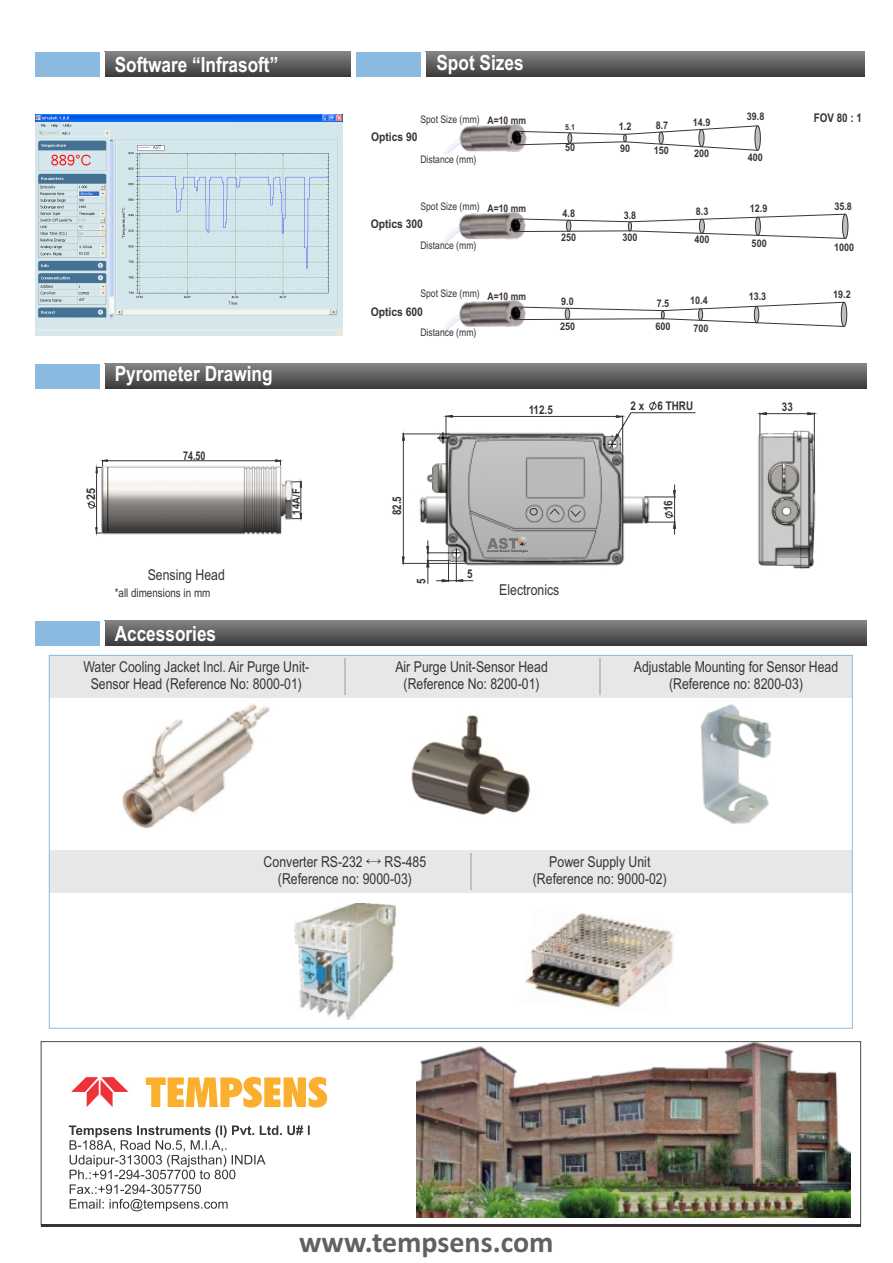
<style>
.page{position:relative;width:893px;height:1263px;background:#fff}
.page>*{position:absolute;margin:0;border:0;box-sizing:border-box;transform-origin:0 0}
.t1{font:700 30px "Calibri";color:#616161}
.t2{font:700 21px "Arial Narrow";color:#fff}
.t3{font:15px/17px "Arial Narrow";color:#383336;text-align:center}
.t4{font:700 12px "Arial Narrow";color:#383336}
.t5{font:700 12px "Arial Narrow";color:#383336;scale:1.05 1}
.t6{font:12px "Arial Narrow";color:#383336}
.t7{font:700 12px "Arial Narrow";color:#383336;scale:.91 1}
.t8{font:700 12px "Arial Narrow";color:#383336;scale:1.1 1}
.t9{font:700 10.65px "Arial Narrow";color:#383336;scale:1.1 1}
.t10{font:10.5px "Arial Narrow";color:#383336}
.t11{font:700 10.5px "Arial Narrow";color:#383336;scale:1.05 1}
.t12{font:700 8.1px "Arial Narrow";color:#383336;scale:1.05 1}
.t13{font:700 3.3px "Arial Narrow";color:#383336}
.s1{font-weight:700}
.s2{font-family:"Adobe Myungjo Std";font-weight:500}
</style>
<div class="page">
<img style="left:444px;top:124px;width:76px;height:30px">
<svg style="left:516px;top:125px;width:242px;height:26px"></svg>
<svg style="left:568px;top:133px;width:4px;height:10px"></svg>
<svg style="left:659px;top:132px;width:4px;height:12px"></svg>
<svg style="left:755px;top:126px;width:5px;height:24px"></svg>
<svg style="left:699px;top:129px;width:5px;height:18px"></svg>
<img style="left:439px;top:300px;width:81px;height:34px">
<svg style="left:515px;top:302px;width:328px;height:25px"></svg>
<svg style="left:698px;top:309px;width:5px;height:12px"></svg>
<svg style="left:565px;top:308px;width:5px;height:11px"></svg>
<svg style="left:841px;top:302px;width:6px;height:25px"></svg>
<img style="left:440px;top:212px;width:80px;height:32px">
<svg style="left:516px;top:214px;width:328px;height:25px"></svg>
<svg style="left:699px;top:219px;width:6px;height:14px"></svg>
<svg style="left:566px;top:220px;width:5px;height:11px"></svg>
<svg style="left:842px;top:214px;width:6px;height:25px"></svg>
<div style="left:35px;top:52px;width:121px;height:25px;background:#8abae0"></div>
<svg style="left:105px;top:52px;width:246px;height:25px;background:#5e5e5f"></svg>
<div style="left:100px;top:52px;width:5px;height:25px;background:#fff"></div>
<div style="left:356px;top:52px;width:121px;height:25px;background:#8abae0"></div>
<svg style="left:425px;top:52px;width:439px;height:25px;background:#5f5e60"></svg>
<hr style="left:421px;top:52px;width:4px;height:25px;background:#fff">
<img style="left:35px;top:115px;width:307px;height:221px">
<img style="left:103px;top:534px;width:178px;height:1px">
<svg style="left:87px;top:459px;width:215px;height:75px"></svg>
<div style="left:35px;top:364px;width:121px;height:25px;background:#8abae0"></div>
<svg style="left:105px;top:364px;width:761px;height:25px;background:#5e5d5f"></svg>
<div style="left:100px;top:364px;width:5px;height:25px;background:#fff"></div>
<img style="left:758px;top:435px;width:58px;height:134px">
<hr style="left:814px;top:413px;width:1px;height:80px;background:#383336">
<svg style="left:759px;top:412px;width:56px;height:24px"></svg>
<div style="left:35px;top:621px;width:121px;height:25px;background:#8abae0"></div>
<svg style="left:105px;top:621px;width:761px;height:25px;background:#5e5d5f"></svg>
<div style="left:100px;top:621px;width:5px;height:25px;background:#fff"></div>
<svg style="left:401px;top:401px;width:295px;height:183px"></svg>
<div style="left:49px;top:655px;width:804px;height:42px;background:#e6e8e8"></div>
<div style="left:49px;top:851px;width:804px;height:42px;background:#e6e8e8"></div>
<img style="left:122px;top:704px;width:148px;height:125px">
<img style="left:700px;top:704px;width:71px;height:120px">
<img style="left:411px;top:715px;width:120px;height:100px">
<img style="left:294px;top:904px;width:101px;height:115px">
<img style="left:525px;top:913px;width:148px;height:95px">
<hr style="left:344px;top:658px;width:2px;height:36px;background:#bdbfc2">
<hr style="left:599px;top:658px;width:1px;height:36px;background:#bdbfc2">
<hr style="left:470px;top:854px;width:2px;height:36px;background:#bdbfc2">
<hr style="left:41px;top:1224px;width:820px;height:2px;background:#383336">
<svg style="left:69px;top:1125px;width:241px;height:86px"></svg>
<img style="left:416px;top:1041px;width:435px;height:176px">
<svg style="left:71px;top:1077px;width:57px;height:30px"></svg>
<svg style="left:146px;top:1077px;width:181px;height:31px"></svg>
<h2 class="t2" style="left:115px;top:57px;width:165px">Software “Infrasoft”</h2>
<h2 class="t2" style="left:436px;top:55px;width:89px">Spot Sizes</h2>
<p class="t10" style="left:420px;top:116px;width:107px">Spot Size (mm) <span class="s1">A=10 mm</span></p>
<p class="t10" style="left:420px;top:155px;width:57px">Distance (mm)</p>
<p class="t5" style="left:371px;top:132px;width:46px">Optics 90</p>
<p class="t10" style="left:420px;top:202px;width:107px">Spot Size (mm) <span class="s1">A=10 mm</span></p>
<p class="t10" style="left:420px;top:242px;width:57px">Distance (mm)</p>
<p class="t5" style="left:371px;top:220px;width:51px">Optics 300</p>
<p class="t12" style="left:565px;top:124px;width:11px">5.1</p>
<p class="t11" style="left:619px;top:123px;width:13px">1.2</p>
<p class="t11" style="left:656px;top:121px;width:13px">8.7</p>
<p class="t11" style="left:565px;top:143px;width:11px">50</p>
<p class="t11" style="left:620px;top:144px;width:11px">90</p>
<p class="t11" style="left:654px;top:147px;width:16px">150</p>
<p class="t11" style="left:693px;top:118px;width:18px">14.9</p>
<p class="t11" style="left:694px;top:150px;width:16px">200</p>
<p class="t11" style="left:562px;top:209px;width:13px">4.8</p>
<p class="t11" style="left:624px;top:211px;width:13px">3.8</p>
<p class="t11" style="left:696px;top:208px;width:13px">8.3</p>
<p class="t11" style="left:561px;top:234px;width:16px">250</p>
<p class="t11" style="left:622px;top:234px;width:16px">300</p>
<p class="t11" style="left:694px;top:235px;width:16px">400</p>
<p class="t11" style="left:747px;top:113px;width:18px">39.8</p>
<p class="t11" style="left:748px;top:154px;width:16px">400</p>
<p class="t11" style="left:750px;top:205px;width:18px">12.9</p>
<p class="t11" style="left:752px;top:239px;width:16px">500</p>
<p class="t4" style="left:814px;top:113px;width:50px">FOV 80 : 1</p>
<p class="t11" style="left:834px;top:203px;width:18px">35.8</p>
<p class="t11" style="left:834px;top:244px;width:21px">1000</p>
<h2 class="t2" style="left:115px;top:366px;width:159px">Pyrometer Drawing</h2>
<p class="t8" style="left:86px;top:500px;width:12px;rotate:-90deg">25</p>
<p class="t7" style="left:183px;top:451px;width:26px">74.50</p>
<p class="t3" style="left:148px;top:568px;width:79px">Sensing Head</p>
<p class="t6" style="left:115px;top:588px;width:97px">*all dimensions in mm</p>
<h2 class="t2" style="left:115px;top:625px;width:103px">Accessories</h2>
<p class="t9" style="left:292px;top:515px;width:25px;rotate:-90deg">14A/F</p>
<p class="t10" style="left:420px;top:290px;width:107px">Spot Size (mm) <span class="s1">A=10 mm</span></p>
<p class="t11" style="left:833px;top:291px;width:18px">19.2</p>
<p class="t10" style="left:420px;top:329px;width:57px">Distance (mm)</p>
<p class="t11" style="left:749px;top:293px;width:18px">13.3</p>
<p class="t11" style="left:561px;top:297px;width:13px">9.0</p>
<p class="t11" style="left:657px;top:299px;width:13px">7.5</p>
<p class="t11" style="left:690px;top:296px;width:18px">10.4</p>
<p class="t11" style="left:560px;top:322px;width:16px">250</p>
<p class="t11" style="left:655px;top:323px;width:16px">600</p>
<p class="t11" style="left:693px;top:324px;width:16px">700</p>
<p class="t5" style="left:371px;top:307px;width:51px">Optics 600</p>
<p class="t4" style="left:392px;top:515px;width:21px;rotate:-90deg">82.5</p>
<p class="t4" style="left:417px;top:584px;width:7px;rotate:-90deg">5</p>
<p class="t4" style="left:529px;top:405px;width:26px">112.5</p>
<p class="t4" style="left:467px;top:570px;width:7px">5</p>
<p class="t13" style="left:487px;top:550px;width:42px">Accurate Sensors Technologies</p>
<p class="t3" style="left:499px;top:582px;width:62px">Electronics</p>
<p class="t4" style="left:631px;top:401px;width:64px">2 x 6 THRU</p>
<p class="t4" style="left:664px;top:511px;width:12px;rotate:-90deg">16</p>
<p class="t4" style="left:782px;top:402px;width:12px">33</p>
<p class="t3" style="left:83px;top:659px;width:227px">Water Cooling Jacket Incl. Air Purge Unit-<br>Sensor Head (Reference No: 8000-01)</p>
<p class="t3" style="left:395px;top:659px;width:154px">Air Purge Unit-Sensor Head (Reference No: 8200-01)</p>
<p class="t3" style="left:634px;top:659px;width:206px">Adjustable Mounting for Sensor Head (Reference no: 8200-03)</p>
<p class="t3" style="left:264px;top:855px;width:164px">Converter RS-232 <span class="s2">↔</span> RS-485 (Reference no: 9000-03)</p>
<p class="t3" style="left:533px;top:855px;width:136px">Power Supply Unit (Reference no: 9000-02)</p>
<h1 class="t1" style="left:299px;top:1230px;width:256px">www.tempsens.com</h1>
</div>
